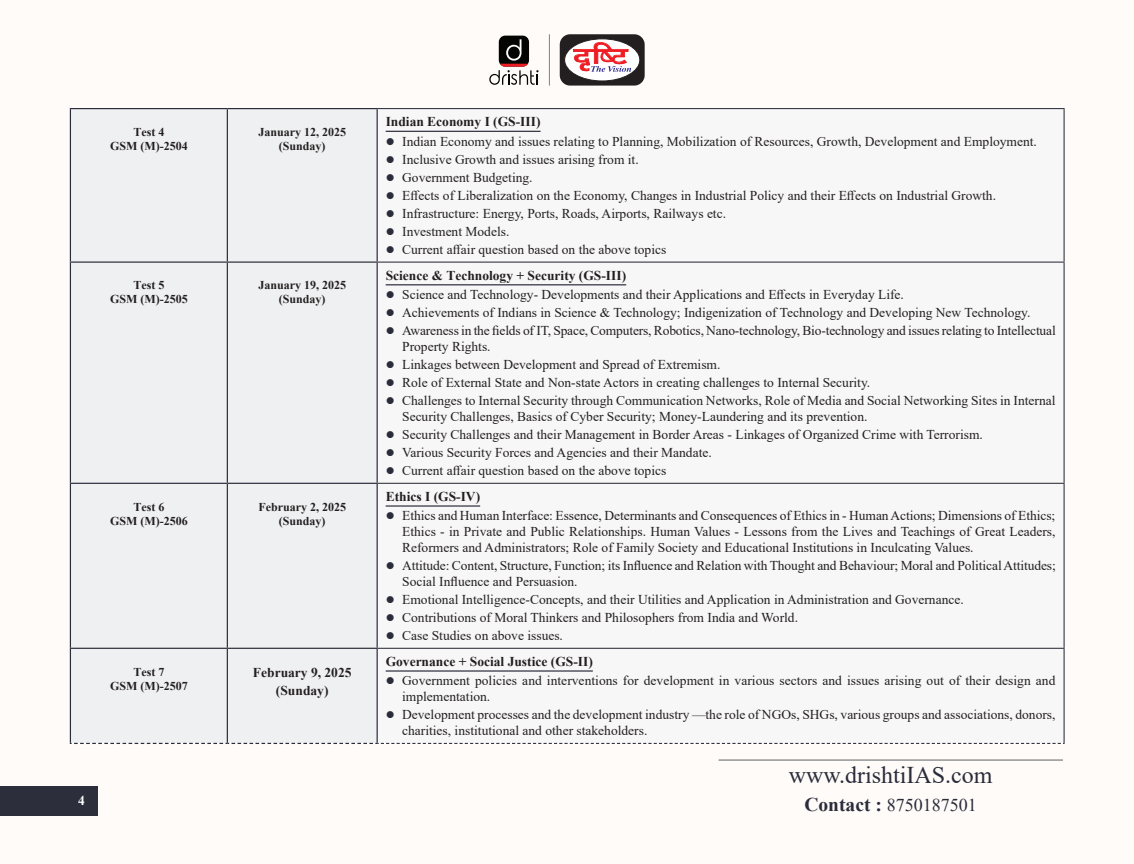
<style>
.page{position:relative;width:1134px;height:864px;background:#fefbf8}
.page>*{position:absolute;margin:0;border:0;box-sizing:border-box;transform-origin:0 0}
.t1{font:24px "Times New Roman";color:#2a2c3a}
.t2{font:18px "Times New Roman";color:#2a2c3a}
.t3{font:13.5px/15.9px "Times New Roman";color:#231f20}
.Para_1{font:700 13.5px/18.1px "Times New Roman";color:#231f20;text-align:center}
.t4{font:700 13.5px "Times New Roman";color:#fff}
.Para_1-2{font:700 12px/14.1px "Times New Roman";color:#231f20;text-align:center}
.s1{font-weight:700;font-size:19.5px}
</style>
<div class="page">
<div style="left:560px;top:34px;width:85px;height:52px;background:#231f20;border-radius:10px"></div>
<div style="left:565px;top:39px;width:75px;height:42px;background:#fff;border-radius:50%"></div>
<div style="left:564px;top:38px;width:76px;height:43px;border:1px solid #231f20;border-radius:50%"></div>
<svg style="left:573px;top:42px;width:58px;height:30px"></svg>
<div style="left:499px;top:36px;width:30px;height:31px;background:#040503;border-radius:6px"></div>
<svg style="left:489px;top:39px;width:50px;height:46px"></svg>
<hr style="left:549px;top:34px;width:1px;height:52px;background:#808285">
<div style="left:0;top:786px;width:98px;height:29px;background:#2c2e3b"></div>
<hr style="left:719px;top:759px;width:344px;height:2px;background:#939598">
<div style="left:71px;top:109px;width:306px;height:634px;background:#eff0f1"></div>
<svg style="left:378px;top:109px;width:686px;height:634px"></svg>
<hr style="left:70px;top:108px;width:157px;height:1px;background:#2a2c3a">
<hr style="left:70px;top:109px;width:1px;height:153px;background:#2a2c3a">
<hr style="left:70px;top:262px;width:157px;height:1px;background:#2a2c3a">
<hr style="left:70px;top:263px;width:1px;height:220px;background:#2a2c3a">
<hr style="left:70px;top:483px;width:157px;height:1px;background:#2a2c3a">
<hr style="left:70px;top:484px;width:1px;height:164px;background:#2a2c3a">
<hr style="left:378px;top:108px;width:687px;height:1px;background:#2a2c3a">
<hr style="left:1064px;top:109px;width:1px;height:153px;background:#2a2c3a">
<hr style="left:378px;top:262px;width:687px;height:1px;background:#2a2c3a">
<hr style="left:1064px;top:263px;width:1px;height:220px;background:#2a2c3a">
<hr style="left:378px;top:483px;width:687px;height:1px;background:#2a2c3a">
<hr style="left:1064px;top:484px;width:1px;height:164px;background:#2a2c3a">
<hr style="left:1064px;top:649px;width:1px;height:94px;background:#2a2c3a">
<hr style="left:70px;top:648px;width:157px;height:1px;background:#2a2c3a">
<hr style="left:70px;top:649px;width:1px;height:94px;background:#2a2c3a">
<hr style="left:378px;top:648px;width:687px;height:1px;background:#2a2c3a">
<hr style="left:227px;top:108px;width:151px;height:1px;background:#2a2c3a">
<hr style="left:227px;top:109px;width:1px;height:153px;background:#2a2c3a">
<hr style="left:377px;top:109px;width:1px;height:153px;background:#2a2c3a">
<hr style="left:227px;top:262px;width:151px;height:1px;background:#2a2c3a">
<hr style="left:227px;top:263px;width:1px;height:220px;background:#2a2c3a">
<hr style="left:377px;top:263px;width:1px;height:220px;background:#2a2c3a">
<hr style="left:227px;top:484px;width:1px;height:164px;background:#2a2c3a">
<hr style="left:377px;top:484px;width:1px;height:164px;background:#2a2c3a">
<hr style="left:227px;top:483px;width:151px;height:1px;background:#2a2c3a">
<hr style="left:227px;top:648px;width:151px;height:1px;background:#2a2c3a">
<hr style="left:227px;top:649px;width:1px;height:94px;background:#2a2c3a">
<hr style="left:377px;top:649px;width:1px;height:94px;background:#2a2c3a">
<svg style="left:70px;top:743px;width:995px;height:1px"></svg>
<hr style="left:386px;top:131px;width:155px;height:1px;background:#2a2c3a">
<hr style="left:386px;top:284px;width:240px;height:1px;background:#2a2c3a">
<hr style="left:386px;top:505px;width:94px;height:2px;background:#2a2c3a">
<hr style="left:386px;top:670px;width:207px;height:2px;background:#2a2c3a">
<svg style="left:387px;top:138px;width:7px;height:7px"></svg>
<svg style="left:387px;top:156px;width:7px;height:7px"></svg>
<svg style="left:387px;top:174px;width:7px;height:7px"></svg>
<svg style="left:387px;top:192px;width:7px;height:7px"></svg>
<svg style="left:387px;top:210px;width:7px;height:7px"></svg>
<svg style="left:387px;top:228px;width:7px;height:7px"></svg>
<svg style="left:387px;top:246px;width:7px;height:7px"></svg>
<svg style="left:387px;top:291px;width:7px;height:7px"></svg>
<svg style="left:387px;top:309px;width:7px;height:7px"></svg>
<svg style="left:387px;top:327px;width:7px;height:7px"></svg>
<svg style="left:387px;top:361px;width:7px;height:7px"></svg>
<svg style="left:387px;top:379px;width:7px;height:7px"></svg>
<svg style="left:387px;top:397px;width:7px;height:7px"></svg>
<svg style="left:387px;top:431px;width:7px;height:7px"></svg>
<svg style="left:387px;top:449px;width:7px;height:7px"></svg>
<svg style="left:387px;top:467px;width:7px;height:7px"></svg>
<svg style="left:387px;top:512px;width:7px;height:7px"></svg>
<svg style="left:387px;top:562px;width:7px;height:7px"></svg>
<svg style="left:387px;top:596px;width:7px;height:7px"></svg>
<svg style="left:387px;top:614px;width:7px;height:7px"></svg>
<svg style="left:387px;top:632px;width:7px;height:7px"></svg>
<svg style="left:387px;top:677px;width:7px;height:7px"></svg>
<svg style="left:387px;top:711px;width:7px;height:7px"></svg>
<p class="Para_1-2" style="left:110px;top:124px;width:79px">Test 4<br>GSM (M)-2504</p>
<p class="Para_1-2" style="left:258px;top:124px;width:89px">January 12, 2025 (Sunday)</p>
<p class="Para_1-2" style="left:110px;top:278px;width:79px">Test 5<br>GSM (M)-2505</p>
<p class="Para_1-2" style="left:258px;top:278px;width:89px">January 19, 2025 (Sunday)</p>
<p class="Para_1-2" style="left:110px;top:499px;width:79px">Test 6<br>GSM (M)-2506</p>
<p class="Para_1-2" style="left:258px;top:499px;width:89px">February 2, 2025 (Sunday)</p>
<p class="Para_1-2" style="left:110px;top:664px;width:79px">Test 7<br>GSM (M)-2507</p>
<p class="Para_1" style="left:253px;top:663px;width:100px">February 9, 2025 (Sunday)</p>
<p class="t4" style="left:78px;top:791px;width:8px">4</p>
<p class="Para_1" style="left:386px;top:112px;width:156px">Indian Economy I (GS-III)</p>
<p class="t3" style="left:402px;top:133px;width:636px">Indian Economy and issues relating to Planning, Mobilization of Resources, Growth, Development and Employment.</p>
<p class="t3" style="left:402px;top:151px;width:238px">Inclusive Growth and issues arising from it.</p>
<p class="t3" style="left:402px;top:169px;width:132px">Government Budgeting.</p>
<p class="t3" style="left:402px;top:187px;width:595px">Effects of Liberalization on the Economy, Changes in Industrial Policy and their Effects on Industrial Growth.</p>
<p class="t3" style="left:402px;top:205px;width:325px">Infrastructure: Energy, Ports, Roads, Airports, Railways etc.</p>
<p class="t3" style="left:402px;top:223px;width:109px">Investment Models.</p>
<p class="t3" style="left:402px;top:241px;width:266px">Current affair question based on the above topics</p>
<p class="Para_1" style="left:386px;top:266px;width:242px">Science &amp; Technology + Security (GS-III)</p>
<p class="t3" style="left:402px;top:286px;width:503px">Science and Technology- Developments and their Applications and Effects in Everyday Life.</p>
<p class="t3" style="left:402px;top:304px;width:630px">Achievements of Indians in Science &amp; Technology; Indigenization of Technology and Developing New Technology.</p>
<p class="t3" style="left:402px;top:322px;width:655px">Awareness in the fields of IT, Space, Computers, Robotics, Nano-technology, Bio-technology and issues relating to Intellectual<br>Property Rights.</p>
<p class="t3" style="left:402px;top:356px;width:320px">Linkages between Development and Spread of Extremism.</p>
<p class="t3" style="left:402px;top:374px;width:470px">Role of External State and Non-state Actors in creating challenges to Internal Security.</p>
<p class="t3" style="left:402px;top:392px;width:655px">Challenges to Internal Security through Communication Networks, Role of Media and Social Networking Sites in Internal<br>Security Challenges, Basics of Cyber Security; Money-Laundering and its prevention.</p>
<p class="t3" style="left:402px;top:426px;width:582px">Security Challenges and their Management in Border Areas - Linkages of Organized Crime with Terrorism.</p>
<p class="t3" style="left:402px;top:444px;width:311px">Various Security Forces and Agencies and their Mandate.</p>
<p class="t3" style="left:402px;top:462px;width:266px">Current affair question based on the above topics</p>
<p class="Para_1" style="left:386px;top:487px;width:96px">Ethics I (GS-IV)</p>
<p class="t3" style="left:402px;top:507px;width:655px;text-align:justify">Ethics and Human Interface: Essence, Determinants and Consequences of Ethics in - Human Actions; Dimensions of Ethics; Ethics - in Private and Public Relationships. Human Values - Lessons from the Lives and Teachings of Great Leaders, Reformers and Administrators; Role of Family Society and Educational Institutions in Inculcating Values.</p>
<p class="t3" style="left:402px;top:557px;width:655px">Attitude: Content, Structure, Function; its Influence and Relation with Thought and Behaviour; Moral and Political Attitudes;<br>Social Influence and Persuasion.</p>
<p class="t3" style="left:402px;top:591px;width:563px">Emotional Intelligence-Concepts, and their Utilities and Application in Administration and Governance.</p>
<p class="t3" style="left:402px;top:609px;width:397px">Contributions of Moral Thinkers and Philosophers from India and World.</p>
<p class="t3" style="left:402px;top:627px;width:162px">Case Studies on above issues.</p>
<p class="Para_1" style="left:386px;top:652px;width:209px">Governance + Social Justice (GS-II)</p>
<p class="t3" style="left:402px;top:672px;width:655px">Government policies and interventions for development in various sectors and issues arising out of their design and implementation.</p>
<p class="t3" style="left:402px;top:706px;width:655px">Development processes and the development industry —the role of NGOs, SHGs, various groups and associations, donors, charities, institutional and other stakeholders.</p>
<h1 class="t1" style="left:789px;top:758px;width:205px">www.drishtiIAS.com</h1>
<h2 class="t2" style="left:804px;top:792px;width:174px"><span class="s1">Contact :</span> 8750187501</h2>
</div>
